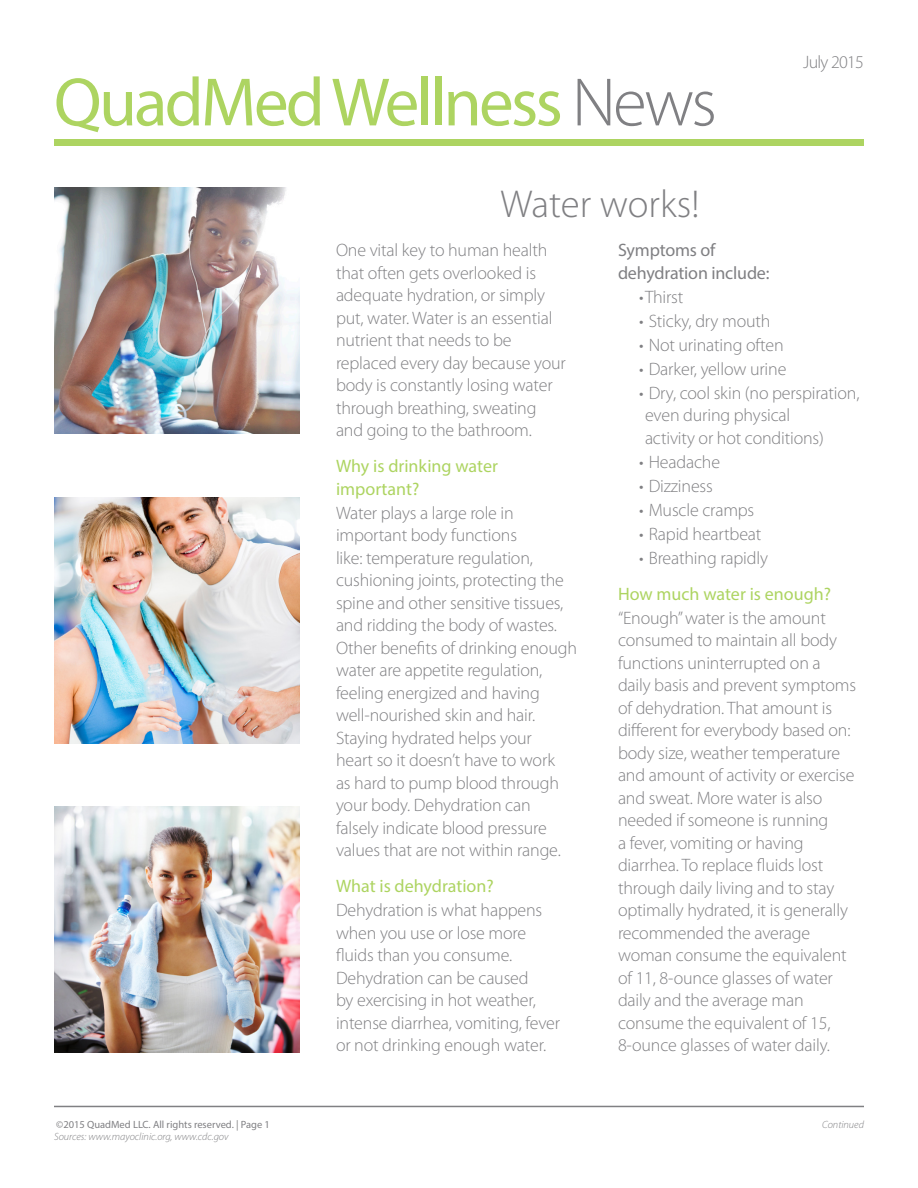
<style>
.page{position:relative;width:918px;height:1188px;background:#fff}
.page>*{position:absolute;margin:0;border:0;box-sizing:border-box;transform-origin:0 0}
.t1{font:69px "Myriad Pro";letter-spacing:-.04em;color:#add461}
.Article_Headings___C{font:300 39px "Myriad Pro";color:#808083}
.article_body_text{font:300 18px/22.5px "Myriad Pro";letter-spacing:-.01em;color:#808083}
.Article_subheadings{font:18px/22.5px "Myriad Pro";color:#add461}
.article_body_text-2{font:18px/22.5px "Myriad Pro";letter-spacing:-.01em;color:#808083}
.article_body_text-3{font:300 18px "Myriad Pro";letter-spacing:-.04em;color:#808083}
.t2{font:italic 300 10.5px "Myriad Pro";color:#808083}
.t3{font:10.5px "Myriad Pro";color:#808083}
.s1{font-weight:300;color:#808083}
</style>
<div class="page">
<div style="left:54px;top:139px;width:810px;height:7px;background:#add461"></div>
<hr style="left:54px;top:1106px;width:810px;height:1px;background:#808083">
<img style="left:54px;top:188px;width:246px;height:246px">
<img style="left:54px;top:806px;width:246px;height:246px">
<img style="left:54px;top:497px;width:246px;height:246px">
<p class="t1" style="left:54px;top:60px;width:664px">QuadMed Wellness <span class="s1">News</span></p>
<p class="article_body_text-3" style="left:803px;top:51px;width:62px">July 2015</p>
<p class="t3" style="left:56px;top:1118px;width:215px">©2015 QuadMed LLC. All rights reserved. | Page 1</p>
<p class="t2" style="left:54px;top:1131px;width:176px">Sources: www.mayoclinic.org, www.cdc.gov</p>
<p class="Article_Headings___C" style="left:500px;top:181px;width:200px">Water works!</p>
<p class="article_body_text" style="left:336px;top:239px;width:231px">One vital key to human health that often gets overlooked is adequate hydration, or simply put, water. Water is an essential nutrient that needs to be replaced every day because your body is constantly losing water through breathing, sweating and going to the bathroom.</p>
<p class="Article_subheadings" style="left:336px;top:455px;width:164px">Why is drinking water important?</p>
<p class="article_body_text" style="left:336px;top:501px;width:243px">Water plays a large role in important body functions<br>like: temperature regulation, cushioning joints, protecting the spine and other sensitive tissues, and ridding the body of wastes.<br>Other benefits of drinking enough water are appetite regulation, feeling energized and having well-nourished skin and hair.<br>Staying hydrated helps your<br>heart so it doesn’t have to work<br>as hard to pump blood through your body. Dehydration can falsely indicate blood pressure values that are not within range.</p>
<p class="Article_subheadings" style="left:336px;top:875px;width:159px">What is dehydration?</p>
<p class="article_body_text" style="left:336px;top:899px;width:226px">Dehydration is what happens when you use or lose more fluids than you consume.<br>Dehydration can be caused<br>by exercising in hot weather, intense diarrhea, vomiting, fever or not drinking enough water.</p>
<p class="article_body_text-2" style="left:618px;top:239px;width:153px">Symptoms of dehydration include:</p>
<p class="article_body_text" style="left:639px;top:285px;width:46px">•Thirst</p>
<p class="article_body_text" style="left:639px;top:309px;width:133px">• Sticky, dry mouth</p>
<p class="article_body_text" style="left:639px;top:333px;width:146px">• Not urinating often</p>
<p class="article_body_text" style="left:639px;top:357px;width:149px">• Darker, yellow urine</p>
<p class="article_body_text" style="left:645px;top:381px;width:216px;text-indent:-6px">• Dry, cool skin (no perspiration, even during physical<br>activity or hot conditions)</p>
<p class="article_body_text" style="left:639px;top:450px;width:83px">• Headache</p>
<p class="article_body_text" style="left:639px;top:474px;width:75px">• Dizziness</p>
<p class="article_body_text" style="left:639px;top:498px;width:117px">• Muscle cramps</p>
<p class="article_body_text" style="left:639px;top:522px;width:124px">• Rapid heartbeat</p>
<p class="article_body_text" style="left:639px;top:546px;width:131px">• Breathing rapidly</p>
<p class="Article_subheadings" style="left:618px;top:582px;width:215px">How much water is enough?</p>
<p class="article_body_text" style="left:618px;top:606px;width:240px">“Enough” water is the amount consumed to maintain all body functions uninterrupted on a daily basis and prevent symptoms of dehydration. That amount is different for everybody based on: body size, weather temperature and amount of activity or exercise and sweat. More water is also needed if someone is running<br>a fever, vomiting or having diarrhea. To replace fluids lost through daily living and to stay optimally hydrated, it is generally recommended the average woman consume the equivalent of 11, 8-ounce glasses of water daily and the average man consume the equivalent of 15,<br>8-ounce glasses of water daily.</p>
<p class="t2" style="left:822px;top:1118px;width:43px">Continued</p>
</div>
